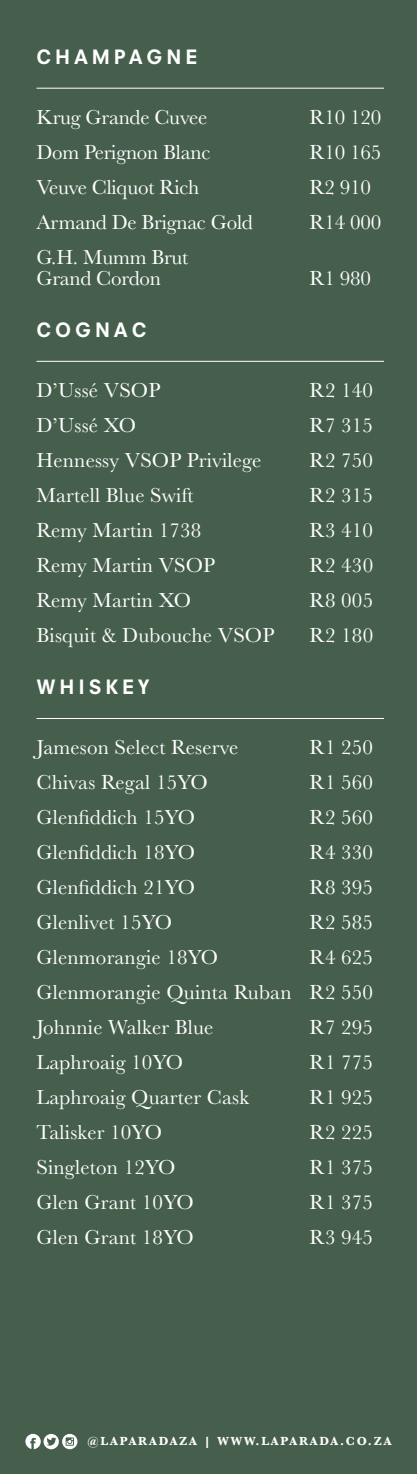
<style>
.page{position:relative;width:417px;height:1474px;background:#fff}
.page>*{position:absolute;margin:0;border:0;box-sizing:border-box;transform-origin:0 0}
.t1{font:21px/35px "Baskerville";letter-spacing:.01em;color:#fff;text-align:justify}
.t2{font:21px/21px "Baskerville";letter-spacing:-.01em;color:#fff}
.t3{font:800 19.25px "Neuzeit SLT Std";letter-spacing:.2em;color:#fff}
.t4{font:700 12.08px "Baskerville";letter-spacing:.15em;color:#fff}
</style>
<div class="page">
<div style="left:0;top:0;width:417px;height:1473px;background:#465f4c"></div>
<svg style="left:25px;top:1433px;width:52px;height:16px"></svg>
<hr style="left:36px;top:88px;width:348px;height:1px;background:#fff">
<hr style="left:36px;top:361px;width:348px;height:1px;background:#fff">
<hr style="left:36px;top:718px;width:348px;height:1px;background:#fff">
<p class="t3" style="left:36px;top:45px;width:162px">CHAMPAGNE</p>
<p class="t2" style="left:36px;top:107px;width:172px">Krug Grande Cuvee</p>
<p class="t1" style="left:309px;top:100px;width:73px">R10 120</p>
<p class="t2" style="left:36px;top:142px;width:175px">Dom Perignon Blanc</p>
<p class="t1" style="left:309px;top:135px;width:73px">R10 165</p>
<p class="t2" style="left:36px;top:177px;width:164px">Veuve Cliquot Rich</p>
<p class="t1" style="left:309px;top:170px;width:63px">R2 910</p>
<p class="t2" style="left:36px;top:212px;width:218px">Armand De Brignac Gold</p>
<p class="t1" style="left:309px;top:205px;width:73px">R14 000</p>
<p class="t2" style="left:36px;top:247px;width:153px">G.H. Mumm Brut<br>Grand Cordon</p>
<p class="t1" style="left:309px;top:261px;width:63px">R1 980</p>
<p class="t3" style="left:36px;top:318px;width:112px">COGNAC</p>
<p class="t1" style="left:36px;top:373px;width:125px">D’Ussé VSOP</p>
<p class="t1" style="left:309px;top:373px;width:65px">R2 140</p>
<p class="t1" style="left:36px;top:408px;width:101px">D’Ussé XO</p>
<p class="t1" style="left:309px;top:408px;width:65px">R7 315</p>
<p class="t1" style="left:36px;top:443px;width:226px">Hennessy VSOP Privilege</p>
<p class="t1" style="left:309px;top:443px;width:65px">R2 750</p>
<p class="t1" style="left:36px;top:478px;width:159px">Martell Blue Swift</p>
<p class="t1" style="left:309px;top:478px;width:65px">R2 315</p>
<p class="t1" style="left:36px;top:513px;width:166px">Remy Martin 1738</p>
<p class="t1" style="left:309px;top:513px;width:65px">R3 410</p>
<p class="t1" style="left:36px;top:548px;width:180px">Remy Martin VSOP</p>
<p class="t1" style="left:309px;top:548px;width:65px">R2 430</p>
<p class="t1" style="left:36px;top:583px;width:156px">Remy Martin XO</p>
<p class="t1" style="left:309px;top:583px;width:65px">R8 005</p>
<p class="t1" style="left:36px;top:618px;width:239px">Bisquit &amp; Dubouche VSOP</p>
<p class="t1" style="left:309px;top:618px;width:65px">R2 180</p>
<p class="t3" style="left:36px;top:675px;width:114px">WHISKEY</p>
<p class="t1" style="left:36px;top:730px;width:203px">Jameson Select Reserve</p>
<p class="t1" style="left:309px;top:730px;width:65px">R1 250</p>
<p class="t1" style="left:36px;top:765px;width:173px">Chivas Regal 15YO</p>
<p class="t1" style="left:309px;top:765px;width:65px">R1 560</p>
<p class="t1" style="left:36px;top:800px;width:160px">Glenfiddich 15YO</p>
<p class="t1" style="left:309px;top:800px;width:65px">R2 560</p>
<p class="t1" style="left:36px;top:835px;width:160px">Glenfiddich 18YO</p>
<p class="t1" style="left:309px;top:835px;width:65px">R4 330</p>
<p class="t1" style="left:36px;top:870px;width:160px">Glenfiddich 21YO</p>
<p class="t1" style="left:309px;top:870px;width:65px">R8 395</p>
<p class="t1" style="left:36px;top:905px;width:137px">Glenlivet 15YO</p>
<p class="t1" style="left:309px;top:905px;width:65px">R2 585</p>
<p class="t1" style="left:36px;top:940px;width:183px">Glenmorangie 18YO</p>
<p class="t1" style="left:36px;top:940px;width:338px;text-indent:273px">R4 625<br>Glenmorangie Quinta Ruban R2 550<br>Johnnie Walker Blue</p>
<p class="t1" style="left:309px;top:1010px;width:65px">R7 295</p>
<p class="t1" style="left:36px;top:1045px;width:148px">Laphroaig 10YO</p>
<p class="t1" style="left:309px;top:1045px;width:65px">R1 775</p>
<p class="t1" style="left:36px;top:1080px;width:214px">Laphroaig Quarter Cask</p>
<p class="t1" style="left:309px;top:1080px;width:65px">R1 925</p>
<p class="t1" style="left:36px;top:1115px;width:127px">Talisker 10YO</p>
<p class="t1" style="left:309px;top:1115px;width:65px">R2 225</p>
<p class="t1" style="left:36px;top:1150px;width:140px">Singleton 12YO</p>
<p class="t1" style="left:309px;top:1150px;width:65px">R1 375</p>
<p class="t1" style="left:36px;top:1185px;width:159px">Glen Grant 10YO</p>
<p class="t1" style="left:309px;top:1185px;width:65px">R1 375</p>
<p class="t1" style="left:36px;top:1220px;width:159px">Glen Grant 18YO</p>
<p class="t1" style="left:309px;top:1220px;width:65px">R3 945</p>
<p class="t4" style="left:87px;top:1432px;width:305px">@LAPARADAZA | WWW.LAPARADA.CO.ZA</p>
</div>
